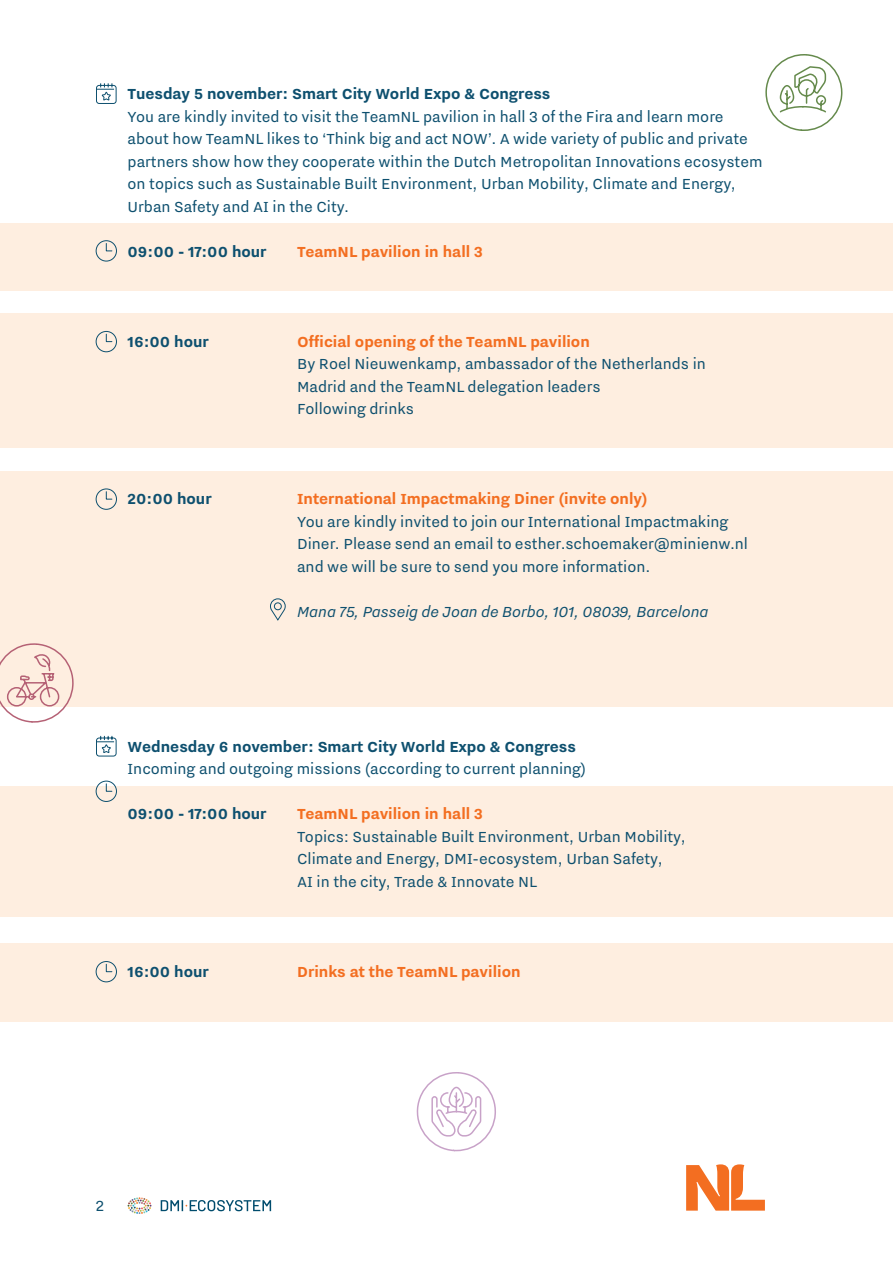
<style>
.page{position:relative;width:893px;height:1263px;background:#fff}
.page>*{position:absolute;margin:0;border:0;box-sizing:border-box;transform-origin:0 0}
.t1{font:18px/22.5px "Nitti Grotesk";color:#0e506f}
.t2{font:700 18px "Nitti Grotesk";color:#0e506f}
.t3{font:700 18px "Nitti Grotesk";color:#f36e21}
.t4{font:italic 18px "Nitti Grotesk";color:#0e506f}
</style>
<div class="page">
<div style="left:0;top:223px;width:893px;height:68px;background:#feeee0"></div>
<div style="left:0;top:313px;width:893px;height:135px;background:#feeee0"></div>
<div style="left:0;top:471px;width:893px;height:235px;background:#feeee0"></div>
<div style="left:0;top:943px;width:893px;height:79px;background:#feeee0"></div>
<div style="left:0;top:786px;width:893px;height:130px;background:#feeee0"></div>
<svg style="left:416px;top:1072px;width:80px;height:80px"></svg>
<svg style="left:95px;top:240px;width:22px;height:22px"></svg>
<svg style="left:95px;top:330px;width:22px;height:23px"></svg>
<svg style="left:95px;top:488px;width:22px;height:22px"></svg>
<svg style="left:95px;top:961px;width:22px;height:22px"></svg>
<svg style="left:95px;top:780px;width:22px;height:22px"></svg>
<svg style="left:96px;top:83px;width:21px;height:21px"></svg>
<svg style="left:96px;top:735px;width:21px;height:22px"></svg>
<svg style="left:686px;top:1164px;width:79px;height:46px"></svg>
<svg style="left:0;top:643px;width:74px;height:80px"></svg>
<svg style="left:765px;top:54px;width:78px;height:77px"></svg>
<svg style="left:270px;top:598px;width:16px;height:23px"></svg>
<svg style="left:128px;top:1197px;width:23px;height:17px"></svg>
<svg style="left:161px;top:1200px;width:110px;height:11px"></svg>
<p class="t2" style="left:128px;top:84px;width:424px">Tuesday 5 november: Smart City World Expo &amp; Congress</p>
<p class="t1" style="left:128px;top:105px;width:637px">You are kindly invited to visit the TeamNL pavilion in hall 3 of the Fira and learn more about how TeamNL likes to ‘Think big and act NOW’. A wide variety of public and private partners show how they cooperate within the Dutch Metropolitan Innovations ecosystem on topics such as Sustainable Built Environment, Urban Mobility, Climate and Energy, Urban Safety and AI in the City.</p>
<p class="t2" style="left:128px;top:241px;width:141px">09:00 - 17:00 hour</p>
<p class="t3" style="left:297px;top:241px;width:187px">TeamNL pavilion in hall 3</p>
<p class="t2" style="left:128px;top:331px;width:83px">16:00 hour</p>
<p class="t3" style="left:297px;top:331px;width:294px">Official opening of the TeamNL pavilion</p>
<p class="t1" style="left:297px;top:352px;width:410px">By Roel Nieuwenkamp, ambassador of the Netherlands in<br>Madrid and the TeamNL delegation leaders</p>
<p class="t1" style="left:297px;top:397px;width:118px">Following drinks</p>
<p class="t2" style="left:128px;top:489px;width:86px">20:00 hour</p>
<p class="t3" style="left:297px;top:489px;width:352px">International Impactmaking Diner (invite only)</p>
<p class="t1" style="left:297px;top:510px;width:452px">You are kindly invited to join our International Impactmaking<br>Diner. Please send an email to esther.schoemaker@minienw.nl and we will be sure to send you more information.</p>
<p class="t4" style="left:297px;top:602px;width:413px">Mana 75, Passeig de Joan de Borbo, 101, 08039, Barcelona</p>
<p class="t2" style="left:128px;top:736px;width:450px">Wednesday 6 november: Smart City World Expo &amp; Congress</p>
<p class="t1" style="left:128px;top:757px;width:460px">Incoming and outgoing missions (according to current planning)</p>
<p class="t2" style="left:128px;top:804px;width:141px">09:00 - 17:00 hour</p>
<p class="t3" style="left:297px;top:804px;width:187px">TeamNL pavilion in hall 3</p>
<p class="t1" style="left:297px;top:825px;width:390px">Topics: Sustainable Built Environment, Urban Mobility,<br>Climate and Energy, DMI-ecosystem, Urban Safety,<br>AI in the city, Trade &amp; Innovate NL</p>
<p class="t2" style="left:128px;top:961px;width:83px">16:00 hour</p>
<p class="t3" style="left:297px;top:961px;width:225px">Drinks at the TeamNL pavilion</p>
<p class="t1" style="left:96px;top:1194px;width:10px">2</p>
</div>
